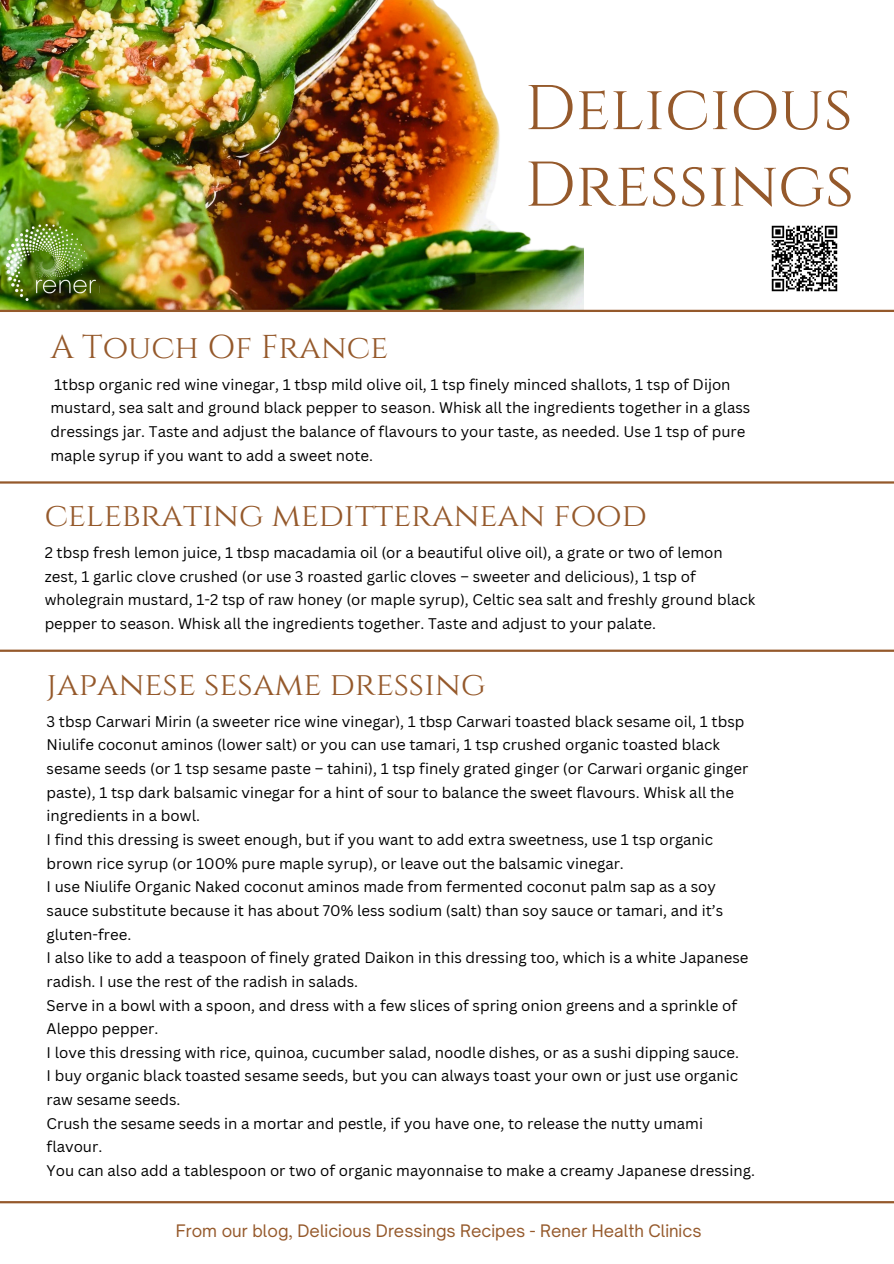
<style>
.page{position:relative;width:894px;height:1264px;background:#fff}
.page>*{position:absolute;margin:0;border:0;box-sizing:border-box;transform-origin:0 0}
.t1{font:63px/76.5px "Cinzel";color:#95592b}
.t2{font:33px "Cinzel";color:#95592b}
.t3{font:16.5px "Open Sauce One";color:#95592b}
.t4{font:15px/23.7px "Canva Sans";color:#000}
</style>
<div class="page">
<img style="left:0;top:0;width:583px;height:309px">
<hr style="left:0;top:1201px;width:893px;height:2px;background:#95592b">
<hr style="left:0;top:481px;width:893px;height:2px;background:#95592b">
<hr style="left:0;top:310px;width:893px;height:2px;background:#95592b">
<hr style="left:0;top:649px;width:893px;height:3px;background:#95592b">
<img style="left:771px;top:225px;width:67px;height:67px">
<img style="left:6px;top:225px;width:94px;height:75px">
<p class="t2" style="left:50px;top:325px;width:339px">A Touch Of France</p>
<p class="t1" style="left:524px;top:72px;width:331px">Delicious<br>Dressings</p>
<p class="t4" style="left:50px;top:372px;width:701px">1tbsp organic red wine vinegar, 1 tbsp mild olive oil, 1 tsp finely minced shallots, 1 tsp of Dijon mustard, sea salt and ground black pepper to season. Whisk all the ingredients together in a glass dressings jar. Taste and adjust the balance of flavours to your taste, as needed. Use 1 tsp of pure maple syrup if you want to add a sweet note.</p>
<p class="t2" style="left:45px;top:494px;width:603px">celebrating meditteranean food</p>
<h1 class="t4" style="left:45px;top:540px;width:712px">2 tbsp fresh lemon juice, 1 tbsp macadamia oil (or a beautiful olive oil), a grate or two of lemon zest, 1 garlic clove crushed (or use 3 roasted garlic cloves – sweeter and delicious), 1 tsp of wholegrain mustard, 1-2 tsp of raw honey (or maple syrup), Celtic sea salt and freshly ground black pepper to season. Whisk all the ingredients together. Taste and adjust to your palate.</h1>
<p class="t2" style="left:47px;top:662px;width:440px">japanese sesame dressing</p>
<h2 class="t4" style="left:47px;top:709px;width:703px">3 tbsp Carwari Mirin (a sweeter rice wine vinegar), 1 tbsp Carwari toasted black sesame oil, 1 tbsp Niulife coconut aminos (lower salt) or you can use tamari, 1 tsp crushed organic toasted black sesame seeds (or 1 tsp sesame paste – tahini), 1 tsp finely grated ginger (or Carwari organic ginger paste), 1 tsp dark balsamic vinegar for a hint of sour to balance the sweet flavours. Whisk all the ingredients in a bowl.</h2>
<p class="t4" style="left:47px;top:827px;width:668px">I find this dressing is sweet enough, but if you want to add extra sweetness, use 1 tsp organic brown rice syrup (or 100% pure maple syrup), or leave out the balsamic vinegar.</p>
<p class="t4" style="left:47px;top:874px;width:678px">I use Niulife Organic Naked coconut aminos made from fermented coconut palm sap as a soy sauce substitute because it has about 70% less sodium (salt) than soy sauce or tamari, and it’s gluten-free.</p>
<h2 class="t4" style="left:47px;top:945px;width:703px">I also like to add a teaspoon of finely grated Daikon in this dressing too, which is a white Japanese radish. I use the rest of the radish in salads.</h2>
<p class="t4" style="left:47px;top:992px;width:692px">Serve in a bowl with a spoon, and dress with a few slices of spring onion greens and a sprinkle of<br>Aleppo pepper.</p>
<p class="t4" style="left:47px;top:1040px;width:693px">I love this dressing with rice, quinoa, cucumber salad, noodle dishes, or as a sushi dipping sauce.</p>
<h2 class="t4" style="left:47px;top:1063px;width:692px">I buy organic black toasted sesame seeds, but you can always toast your own or just use organic raw sesame seeds.</h2>
<p class="t4" style="left:47px;top:1110px;width:657px">Crush the sesame seeds in a mortar and pestle, if you have one, to release the nutty umami flavour.</p>
<p class="t4" style="left:47px;top:1158px;width:709px">You can also add a tablespoon or two of organic mayonnaise to make a creamy Japanese dressing.</p>
<p class="t3" style="left:176px;top:1220px;width:527px">From our blog, Delicious Dressings Recipes - Rener Health Clinics</p>
</div>
